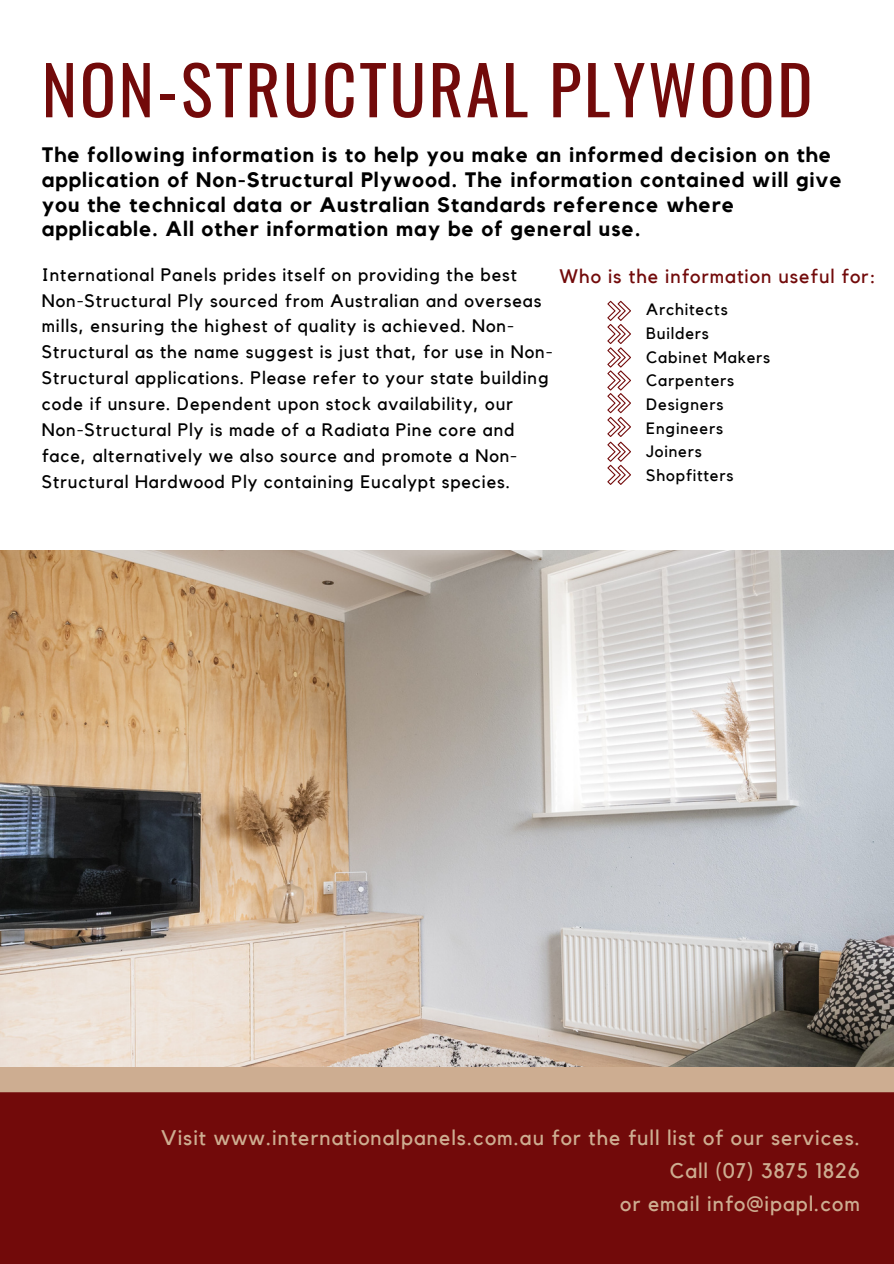
<style>
.page{position:relative;width:894px;height:1264px;background:#fff}
.page>*{position:absolute;margin:0;border:0;box-sizing:border-box;transform-origin:0 0}
.t1{font:66.9px "Oswald";letter-spacing:.04em;color:#720a0a}
.t2{font:21.15px "Kollektif";letter-spacing:.05em;color:#cdad91}
.t3{font:700 20.85px/24.8px "Kollektif";letter-spacing:.05em;color:#000}
.t4{font:19.5px "Kollektif";letter-spacing:.05em;color:#720a0a}
.t5{font:18px/26px "Kollektif";letter-spacing:.05em;color:#000}
.t6{font:16.35px "Kollektif";letter-spacing:.05em;color:#000}
</style>
<div class="page">
<div style="left:0;top:1085px;width:893px;height:178px;background:#720a0a"></div>
<div style="left:0;top:1066px;width:893px;height:26px;background:#cdad91"></div>
<img style="left:0;top:550px;width:893px;height:516px">
<svg style="left:607px;top:301px;width:24px;height:184px"></svg>
<p class="t1" style="left:42px;top:37px;width:772px">NON-STRUCTURAL PLYWOOD</p>
<p class="t3" style="left:42px;top:143px;width:801px">The following information is to help you make an informed decision on the application of Non-Structural Plywood. The information contained will give you the technical data or Australian Standards reference where applicable. All other information may be of general use.</p>
<p class="t5" style="left:42px;top:262px;width:512px">International Panels prides itself on providing the best Non-Structural Ply sourced from Australian and overseas mills, ensuring the highest of quality is achieved. Non-Structural as the name suggest is just that, for use in Non-Structural applications. Please refer to your state building code if unsure. Dependent upon stock availability, our Non-Structural Ply is made of a Radiata Pine core and face, alternatively we also source and promote a Non-Structural Hardwood Ply containing Eucalypt species.</p>
<p class="t4" style="left:559px;top:267px;width:317px">Who is the information useful for:</p>
<p class="t6" style="left:646px;top:302px;width:83px">Architects</p>
<p class="t6" style="left:646px;top:325px;width:64px">Builders</p>
<p class="t6" style="left:646px;top:349px;width:125px">Cabinet Makers</p>
<p class="t6" style="left:646px;top:373px;width:90px">Carpenters</p>
<p class="t6" style="left:646px;top:396px;width:79px">Designers</p>
<p class="t6" style="left:646px;top:420px;width:78px">Engineers</p>
<p class="t6" style="left:646px;top:444px;width:57px">Joiners</p>
<p class="t6" style="left:646px;top:467px;width:89px">Shopfitters</p>
<p class="t2" style="left:161px;top:1128px;width:700px">Visit www.internationalpanels.com.au for the full list of our services.</p>
<p class="t2" style="left:669px;top:1160px;width:191px">Call (07) 3875 1826</p>
<p class="t2" style="left:620px;top:1193px;width:241px">or email info@ipapl.com</p>
</div>
